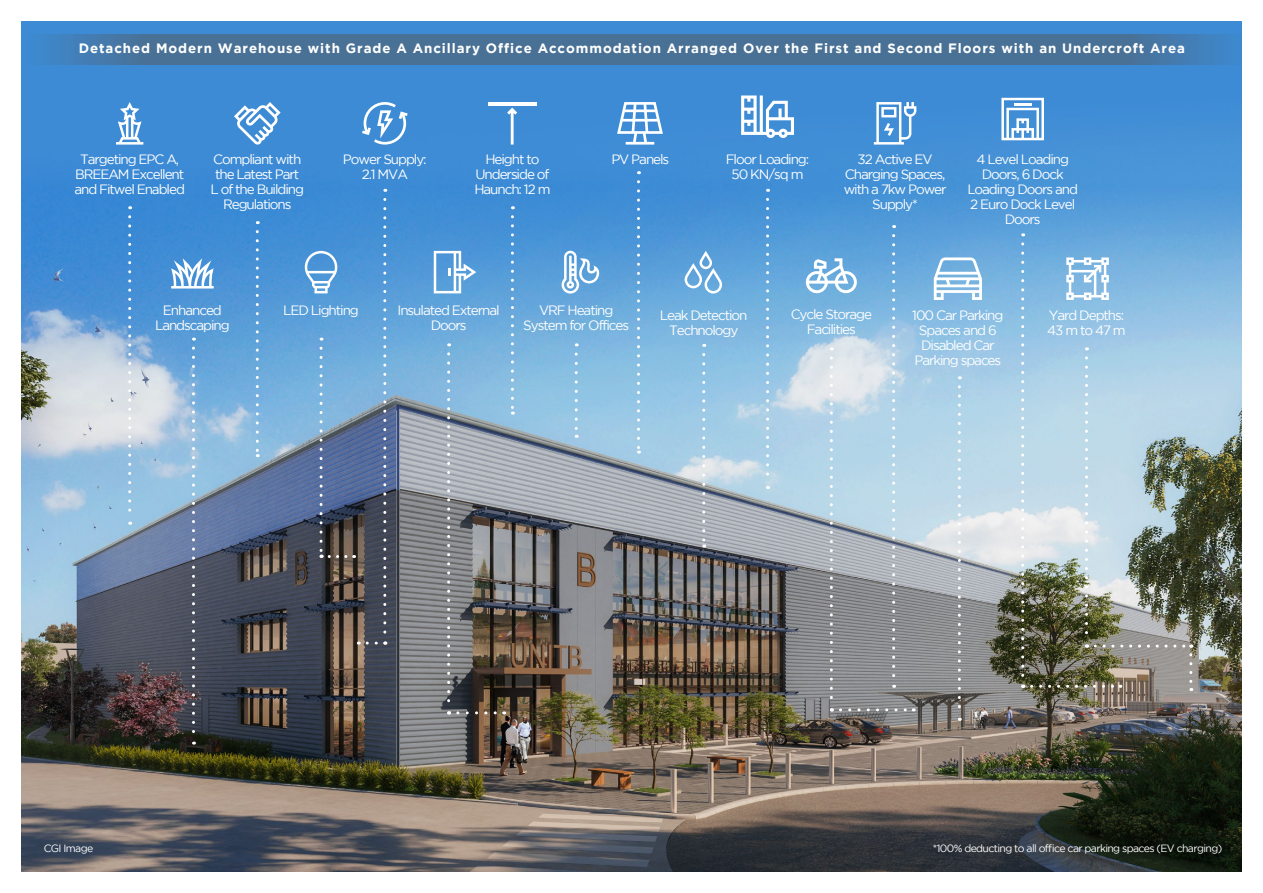
<style>
.page{position:relative;width:1263px;height:893px;background:#fff}
.page>*{position:absolute;margin:0;border:0;box-sizing:border-box;transform-origin:0 0}
.t1{font:13.5px/15px "Gotham";letter-spacing:-.08em;color:#fff;text-align:center}
.t2{font:700 13.5px "Gotham";letter-spacing:.07em;color:#fff}
.t3{font:10.5px "Gotham";letter-spacing:-.06em;color:#fff}
</style>
<div class="page">
<img style="left:21px;top:21px;width:1221px;height:851px">
<svg style="left:507px;top:108px;width:10px;height:37px"></svg>
<hr style="left:488px;top:102px;width:48px;height:3px;background:#fff">
<svg style="left:1066px;top:257px;width:43px;height:43px"></svg>
<svg style="left:1001px;top:98px;width:43px;height:42px"></svg>
<svg style="left:934px;top:257px;width:48px;height:43px"></svg>
<svg style="left:806px;top:258px;width:51px;height:35px"></svg>
<svg style="left:685px;top:251px;width:37px;height:42px"></svg>
<svg style="left:305px;top:251px;width:32px;height:42px"></svg>
<svg style="left:434px;top:251px;width:42px;height:42px"></svg>
<svg style="left:171px;top:258px;width:43px;height:31px"></svg>
<svg style="left:562px;top:251px;width:37px;height:42px"></svg>
<svg style="left:362px;top:102px;width:46px;height:43px"></svg>
<svg style="left:741px;top:95px;width:53px;height:43px"></svg>
<svg style="left:874px;top:102px;width:42px;height:43px"></svg>
<svg style="left:617px;top:102px;width:46px;height:43px"></svg>
<svg style="left:234px;top:102px;width:47px;height:43px"></svg>
<svg style="left:21px;top:34px;width:1221px;height:31px;background:#47739b"></svg>
<svg style="left:116px;top:102px;width:27px;height:43px"></svg>
<svg style="left:192px;top:348px;width:3px;height:397px"></svg>
<svg style="left:320px;top:348px;width:3px;height:210px"></svg>
<svg style="left:329px;top:555px;width:26px;height:3px"></svg>
<svg style="left:128px;top:217px;width:3px;height:308px"></svg>
<svg style="left:256px;top:232px;width:3px;height:225px"></svg>
<svg style="left:511px;top:217px;width:3px;height:198px"></svg>
<svg style="left:575px;top:354px;width:3px;height:84px"></svg>
<svg style="left:702px;top:354px;width:3px;height:193px"></svg>
<svg style="left:447px;top:354px;width:3px;height:360px"></svg>
<svg style="left:458px;top:711px;width:47px;height:3px"></svg>
<svg style="left:367px;top:199px;width:19px;height:446px;background:#587ca2"></svg>
<svg style="left:637px;top:182px;width:3px;height:272px"></svg>
<svg style="left:958px;top:387px;width:3px;height:334px"></svg>
<svg style="left:892px;top:236px;width:3px;height:452px"></svg>
<svg style="left:1021px;top:244px;width:3px;height:444px"></svg>
<svg style="left:1031px;top:685px;width:90px;height:3px"></svg>
<svg style="left:766px;top:199px;width:3px;height:290px"></svg>
<svg style="left:830px;top:358px;width:3px;height:353px"></svg>
<svg style="left:840px;top:708px;width:74px;height:3px"></svg>
<svg style="left:1085px;top:358px;width:3px;height:290px"></svg>
<svg style="left:1095px;top:645px;width:97px;height:3px"></svg>
<svg style="left:1189px;top:655px;width:3px;height:36px"></svg>
<p class="t2" style="left:79px;top:41px;width:1108px">Detached Modern Warehouse with Grade A Ancillary Office Accommodation Arranged Over the First and Second Floors with an Undercroft Area</p>
<p class="t1" style="left:74px;top:152px;width:112px">Targeting EPC A,<br>BREEAM Excellent and Fitwel Enabled</p>
<p class="t1" style="left:213px;top:152px;width:90px">Compliant with</p>
<p class="t1" style="left:611px;top:152px;width:59px">PV Panels</p>
<p class="t1" style="left:210px;top:167px;width:95px">the Latest Part<br>L of the Building<br>Regulations</p>
<p class="t1" style="left:343px;top:152px;width:85px">Power Supply:<br>2.1 MVA</p>
<p class="t1" style="left:474px;top:152px;width:78px">Height to<br>Underside of<br>Haunch: 12 m</p>
<p class="t1" style="left:726px;top:152px;width:85px">Floor Loading:<br>50 KN/sq m</p>
<p class="t1" style="left:844px;top:152px;width:104px">32 Active EV<br>Charging Spaces, with a 7kw Power<br>Supply*</p>
<p class="t1" style="left:967px;top:152px;width:112px">4 Level Loading<br>Doors, 6 Dock<br>Loading Doors and<br>2 Euro Dock Level<br>Doors</p>
<p class="t1" style="left:155px;top:302px;width:76px">Enhanced<br>Landscaping</p>
<p class="t1" style="left:283px;top:302px;width:77px">LED Lighting</p>
<p class="t1" style="left:398px;top:302px;width:104px">Insulated External<br>Doors</p>
<p class="t1" style="left:523px;top:302px;width:107px">VRF Heating<br>System for Offices</p>
<p class="t1" style="left:660px;top:307px;width:89px">Leak Detection<br>Technology</p>
<p class="t1" style="left:791px;top:307px;width:83px">Cycle Storage<br>Facilities</p>
<p class="t1" style="left:912px;top:307px;width:93px">100 Car Parking<br>Spaces and 6<br>Disabled Car<br>Parking spaces</p>
<p class="t1" style="left:1047px;top:307px;width:80px;text-align:left">Yard Depths:<br>43 m to 47 m</p>
<p class="t3" style="left:44px;top:842px;width:51px">CGI Image</p>
<p class="t3" style="left:933px;top:842px;width:291px">*100% deducting to all office car parking spaces (EV charging)</p>
</div>
